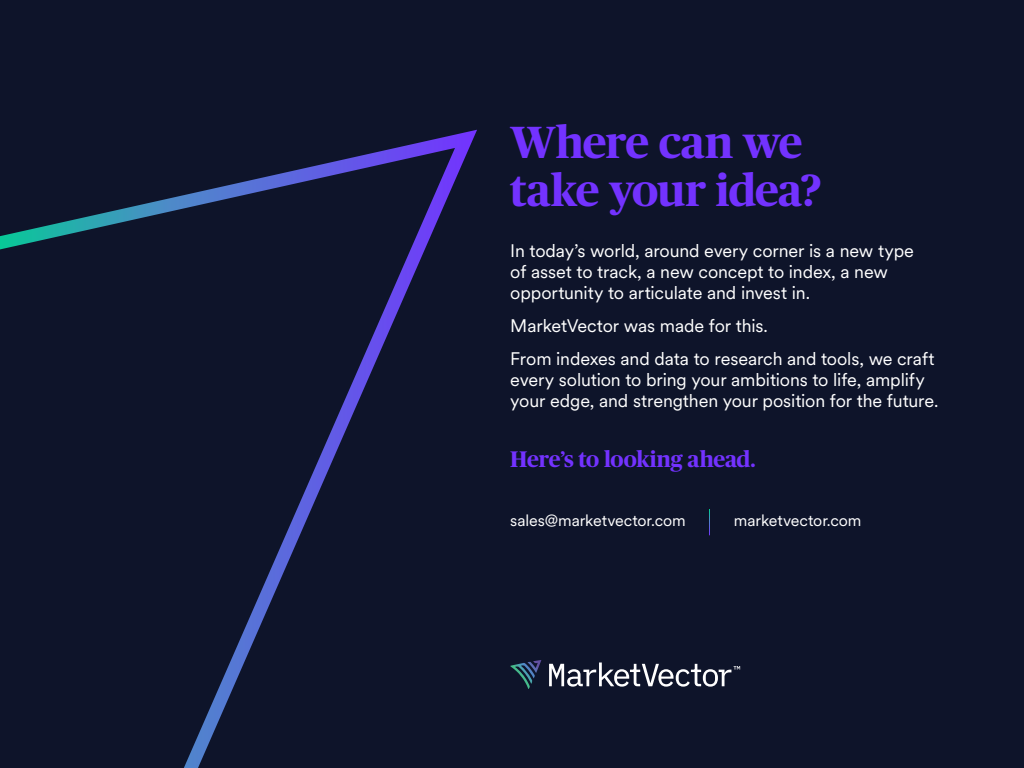
<style>
.page{position:relative;width:1024px;height:768px;background:#0e142a}
.page>*{position:absolute;margin:0;border:0;box-sizing:border-box;transform-origin:0 0}
.t1{font:700 45px/48px "Publico Headline";letter-spacing:-.02em;color:#7332ff}
.t2{font:700 22.5px "Publico Headline";letter-spacing:-.015em;color:#7332ff}
.t3{font:18px/21px "Circular XX";letter-spacing:-.005em;color:#fff}
.t4{font:16px "Circular XX";letter-spacing:-.005em;color:#fff}
</style>
<div class="page">
<svg style="left:0;top:129px;width:477px;height:639px"></svg>
<svg style="left:510px;top:660px;width:31px;height:29px"></svg>
<svg style="left:549px;top:663px;width:191px;height:24px"></svg>
<svg style="left:709px;top:509px;width:1px;height:26px"></svg>
<h1 class="t1" style="left:510px;top:116px;width:313px">Where can we take your idea?</h1>
<p class="t3" style="left:510px;top:240px;width:405px">In today’s world, around every corner is a new type of asset to track, a new concept to index, a new opportunity to articulate and invest in.</p>
<p class="t3" style="left:510px;top:309px;width:426px;line-height:33px">MarketVector was made for this.<br>From indexes and data to research and tools, we craft</p>
<p class="t3" style="left:510px;top:369px;width:430px">every solution to bring your ambitions to life, amplify your edge, and strengthen your position for the future.</p>
<p class="t2" style="left:510px;top:443px;width:247px">Here’s to looking ahead.</p>
<p class="t4" style="left:510px;top:510px;width:177px">sales@marketvector.com</p>
<p class="t4" style="left:734px;top:510px;width:129px">marketvector.com</p>
</div>
